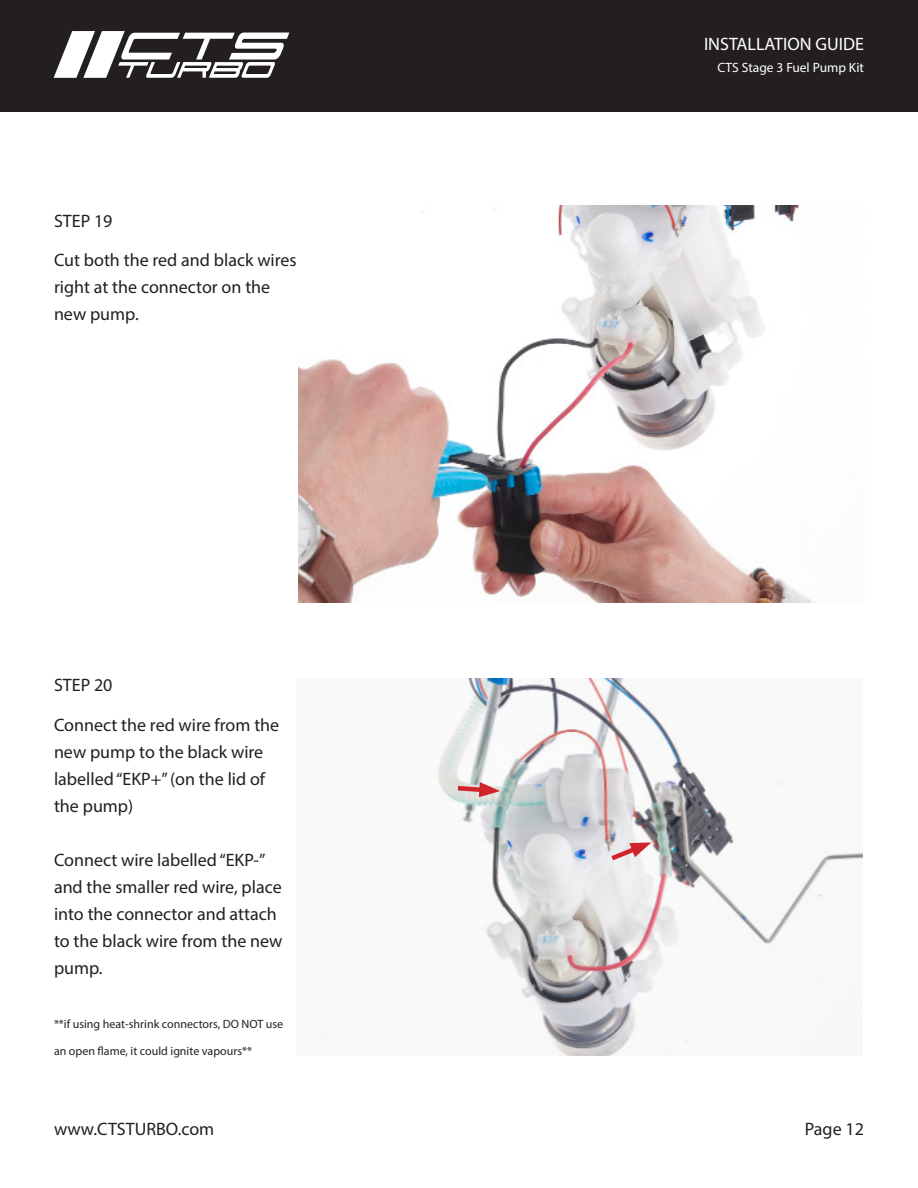
<style>
.page{position:relative;width:918px;height:1188px;background:#fff}
.page>*{position:absolute;margin:0;border:0;box-sizing:border-box;transform-origin:0 0}
.t1{font:18px/27px "Myriad Pro";color:#231f20}
.t2{font:18px "Myriad Pro";color:#fff}
.t3{font:13.5px "Myriad Pro";color:#fff}
.t4{font:12px "Myriad Pro";color:#231f20}
</style>
<div class="page">
<div style="left:0;top:0;width:918px;height:112px;background:#231f20"></div>
<svg style="left:54px;top:31px;width:235px;height:47px"></svg>
<img style="left:298px;top:206px;width:516px;height:397px">
<img style="left:437px;top:679px;width:425px;height:377px">
<svg style="left:453px;top:782px;width:47px;height:15px"></svg>
<svg style="left:606px;top:841px;width:45px;height:23px"></svg>
<p class="t2" style="left:704px;top:33px;width:161px">INSTALLATION GUIDE</p>
<p class="t1" style="left:54px;top:208px;width:60px">STEP 19</p>
<p class="t1" style="left:54px;top:246px;width:244px">Cut both the red and black wires right at the connector on the new pump.</p>
<p class="t1" style="left:54px;top:671px;width:60px">STEP 20</p>
<p class="t1" style="left:54px;top:711px;width:227px">Connect the red wire from the new pump to the black wire labelled “EKP+” (on the lid of the pump)</p>
<p class="t1" style="left:54px;top:846px;width:230px">Connect wire labelled “EKP-” and the smaller red wire, place into the connector and attach to the black wire from the new pump.</p>
<p class="t4" style="left:54px;top:1016px;width:231px">**if using heat-shrink connectors, DO NOT use</p>
<p class="t4" style="left:54px;top:1043px;width:200px">an open flame, it could ignite vapours**</p>
<p class="t3" style="left:717px;top:59px;width:148px">CTS Stage 3 Fuel Pump Kit</p>
<p class="t1" style="left:54px;top:1115px;width:162px">www.CTSTURBO.com</p>
<p class="t1" style="left:805px;top:1115px;width:61px">Page 12</p>
</div>
